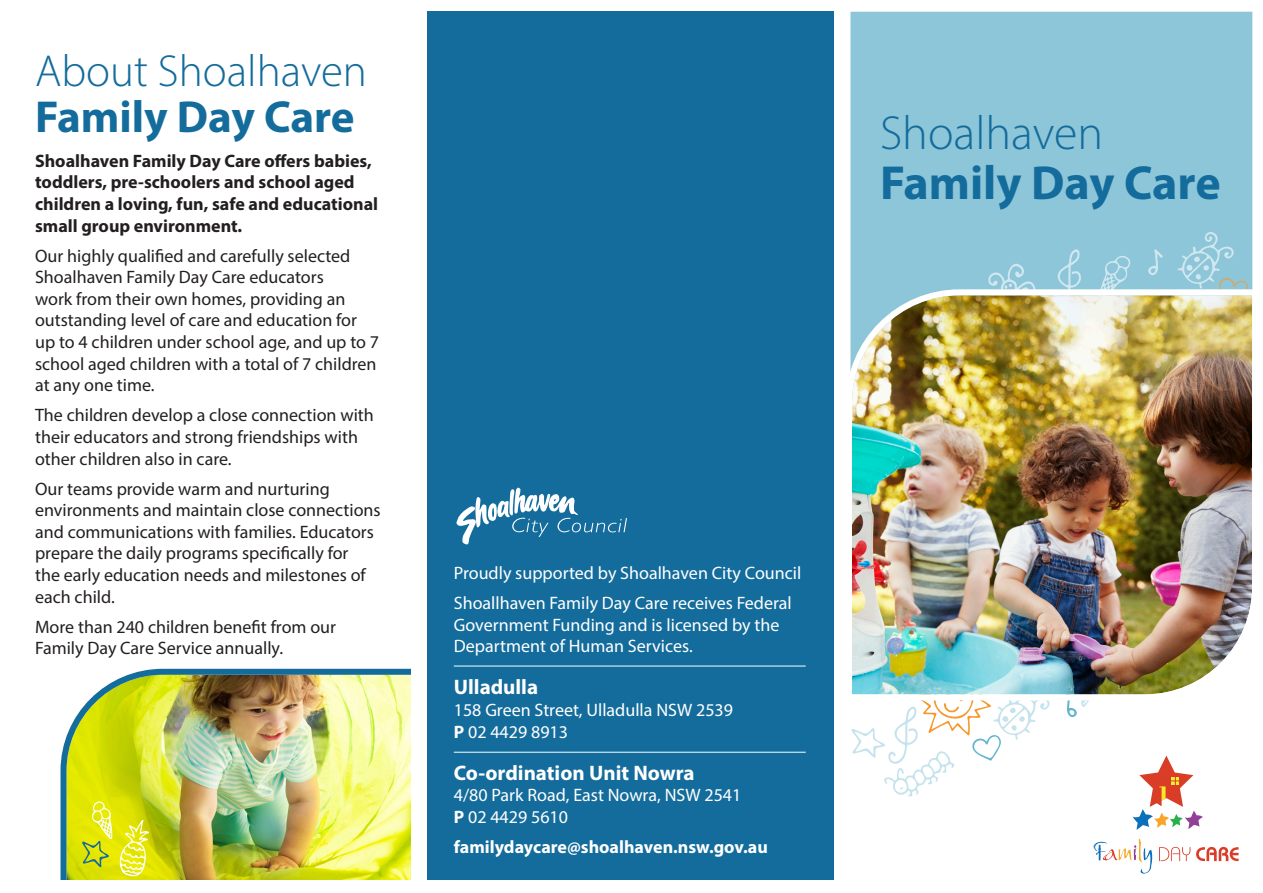
<style>
.page{position:relative;width:1263px;height:893px;background:#fff}
.page>*{position:absolute;margin:0;border:0;box-sizing:border-box;transform-origin:0 0}
.t1{font:700 48px "Myriad Pro";color:#146c9c}
.t2{font:300 48px "Myriad Pro";color:#146c9c}
.t3{font:300 45px/46.5px "Myriad Pro";color:#146c9c}
.t4{font:700 21px "Myriad Pro";color:#fff}
.t5{font:18px/21.6px "Myriad Pro";color:#231f20}
.t6{font:18px/21.6px "Myriad Pro";color:#fff}
.t7{font:700 18px/21.6px "Myriad Pro";color:#231f20}
.t8{font:700 18px "Myriad Pro";color:#fff}
.s1{font-weight:700}
</style>
<div class="page">
<img style="left:60px;top:668px;width:351px;height:212px">
<div style="left:850px;top:12px;width:402px;height:274px;background:#8ec6d9"></div>
<svg style="left:986px;top:262px;width:50px;height:24px"></svg>
<svg style="left:1099px;top:255px;width:31px;height:31px"></svg>
<svg style="left:1050px;top:247px;width:31px;height:39px"></svg>
<svg style="left:1148px;top:249px;width:15px;height:26px"></svg>
<svg style="left:1177px;top:231px;width:72px;height:55px;background:#98cada"></svg>
<div style="left:427px;top:12px;width:407px;height:868px;background:#146c9c"></div>
<svg style="left:456px;top:488px;width:171px;height:57px"></svg>
<hr style="left:454px;top:666px;width:352px;height:1px;background:#fff">
<hr style="left:454px;top:752px;width:352px;height:1px;background:#fff">
<svg style="left:851px;top:703px;width:236px;height:93px"></svg>
<img style="left:850px;top:286px;width:403px;height:417px">
<svg style="left:82px;top:801px;width:68px;height:76px;background:#dee224"></svg>
<svg style="left:1093px;top:839px;width:59px;height:35px"></svg>
<svg style="left:1159px;top:847px;width:31px;height:14px"></svg>
<svg style="left:1196px;top:847px;width:42px;height:14px"></svg>
<svg style="left:1132px;top:756px;width:71px;height:74px"></svg>
<p class="t3" style="left:35px;top:47px;width:333px">About Shoalhaven<br><span class="s1">Family Day Care</span></p>
<p class="t7" style="left:35px;top:149px;width:345px">Shoalhaven Family Day Care offers babies, toddlers, pre-schoolers and school aged children a loving, fun, safe and educational small group environment.</p>
<p class="t5" style="left:35px;top:244px;width:346px">Our highly qualified and carefully selected Shoalhaven Family Day Care educators<br>work from their own homes, providing an outstanding level of care and education for up to 4 children under school age, and up to 7 school aged children with a total of 7 children at any one time.</p>
<p class="t5" style="left:35px;top:404px;width:340px">The children develop a close connection with their educators and strong friendships with other children also in care.</p>
<p class="t5" style="left:35px;top:477px;width:347px">Our teams provide warm and nurturing environments and maintain close connections and communications with families. Educators prepare the daily programs specifically for<br>the early education needs and milestones of each child.</p>
<p class="t5" style="left:35px;top:616px;width:302px">More than 240 children benefit from our<br>Family Day Care Service annually.</p>
<p class="t6" style="left:454px;top:562px;width:349px">Proudly supported by Shoalhaven City Council</p>
<p class="t6" style="left:454px;top:592px;width:339px">Shoallhaven Family Day Care receives Federal<br>Government Funding and is licensed by the<br>Department of Human Services.</p>
<p class="t4" style="left:454px;top:674px;width:86px">Ulladulla</p>
<p class="t6" style="left:454px;top:699px;width:281px">158 Green Street, Ulladulla NSW 2539<br><span class="s1">P</span> 02 4429 8913</p>
<p class="t4" style="left:454px;top:759px;width:242px">Co-ordination Unit Nowra</p>
<p class="t6" style="left:454px;top:784px;width:289px">4/80 Park Road, East Nowra, NSW 2541<br><span class="s1">P</span> 02 4429 5610</p>
<p class="t8" style="left:454px;top:835px;width:316px">familydaycare@shoalhaven.nsw.gov.au</p>
<p class="t2" style="left:880px;top:104px;width:225px">Shoalhaven</p>
<p class="t1" style="left:880px;top:151px;width:342px">Family Day Care</p>
</div>
